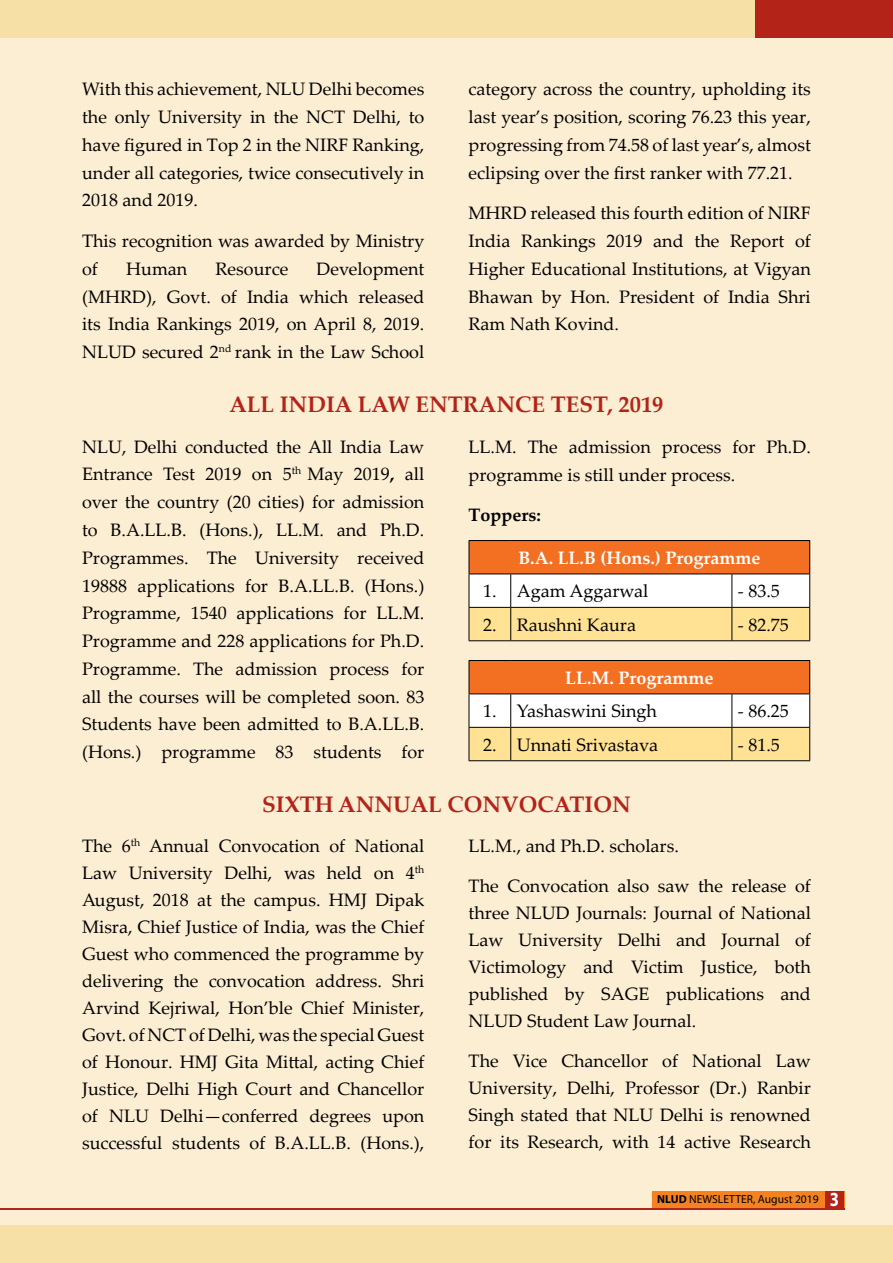
<style>
.page{position:relative;width:893px;height:1263px;background:#fceed3}
.page>*{position:absolute;margin:0;border:0;box-sizing:border-box;transform-origin:0 0}
.t1{font:700 22.5px "Palatino Linotype";color:#b32317}
.t2{font:18px/27.8px "Palatino Linotype";color:#000;text-align:justify}
.t3{font:700 18px "Palatino Linotype";color:#fff}
.t4{font:700 18px "Palatino Linotype";color:#000}
.t5{font:11.55px "Myriad Pro";color:#000}
.s1{font-weight:700}
.s2{font-weight:700;font-size:20.1px;color:#fff}
</style>
<div class="page">
<div style="left:652px;top:1191px;width:192px;height:18px;background:#f58220"></div>
<div style="left:0;top:0;width:893px;height:38px;background:#f7e0a5"></div>
<div style="left:0;top:1225px;width:893px;height:38px;background:#f7e0a5"></div>
<div style="left:755px;top:0;width:138px;height:38px;background:#b32317"></div>
<hr style="left:0;top:1208px;width:844px;height:1px;background:#b32317">
<div style="left:826px;top:1191px;width:18px;height:18px;background:#b32317"></div>
<div style="left:469px;top:540px;width:341px;height:34px;background:#f36f21"></div>
<svg style="left:470px;top:575px;width:339px;height:65px;background:#fdefc8"></svg>
<hr style="left:469px;top:540px;width:42px;height:1px;background:#000">
<hr style="left:469px;top:541px;width:1px;height:33px;background:#000">
<hr style="left:511px;top:540px;width:221px;height:1px;background:#000">
<hr style="left:732px;top:540px;width:78px;height:1px;background:#000">
<hr style="left:809px;top:541px;width:1px;height:33px;background:#000">
<hr style="left:469px;top:574px;width:42px;height:1px;background:#000">
<hr style="left:469px;top:574px;width:1px;height:33px;background:#000">
<hr style="left:511px;top:574px;width:221px;height:1px;background:#000">
<hr style="left:510px;top:574px;width:1px;height:33px;background:#000">
<hr style="left:732px;top:574px;width:78px;height:1px;background:#000">
<hr style="left:731px;top:574px;width:1px;height:33px;background:#000">
<hr style="left:809px;top:574px;width:1px;height:33px;background:#000">
<hr style="left:469px;top:607px;width:42px;height:1px;background:#000">
<hr style="left:469px;top:608px;width:1px;height:32px;background:#000">
<hr style="left:511px;top:607px;width:221px;height:1px;background:#000">
<hr style="left:510px;top:608px;width:1px;height:32px;background:#000">
<hr style="left:732px;top:607px;width:78px;height:1px;background:#000">
<hr style="left:731px;top:608px;width:1px;height:32px;background:#000">
<hr style="left:809px;top:608px;width:1px;height:32px;background:#000">
<hr style="left:469px;top:640px;width:42px;height:1px;background:#000">
<hr style="left:511px;top:640px;width:221px;height:1px;background:#000">
<hr style="left:732px;top:640px;width:78px;height:1px;background:#000">
<div style="left:469px;top:660px;width:341px;height:34px;background:#f36f21"></div>
<svg style="left:470px;top:694px;width:339px;height:66px;background:#fcedc7"></svg>
<hr style="left:469px;top:660px;width:42px;height:1px;background:#000">
<hr style="left:469px;top:661px;width:1px;height:32px;background:#000">
<hr style="left:511px;top:660px;width:221px;height:1px;background:#000">
<hr style="left:732px;top:660px;width:78px;height:1px;background:#000">
<hr style="left:809px;top:661px;width:1px;height:32px;background:#000">
<hr style="left:469px;top:693px;width:42px;height:1px;background:#000">
<hr style="left:469px;top:694px;width:1px;height:33px;background:#000">
<hr style="left:511px;top:693px;width:221px;height:1px;background:#000">
<hr style="left:510px;top:694px;width:1px;height:33px;background:#000">
<hr style="left:732px;top:693px;width:78px;height:1px;background:#000">
<hr style="left:731px;top:694px;width:1px;height:33px;background:#000">
<hr style="left:809px;top:694px;width:1px;height:33px;background:#000">
<hr style="left:469px;top:727px;width:42px;height:1px;background:#000">
<hr style="left:469px;top:728px;width:1px;height:32px;background:#000">
<hr style="left:511px;top:727px;width:221px;height:1px;background:#000">
<hr style="left:510px;top:728px;width:1px;height:32px;background:#000">
<hr style="left:732px;top:727px;width:78px;height:1px;background:#000">
<hr style="left:731px;top:728px;width:1px;height:32px;background:#000">
<hr style="left:809px;top:728px;width:1px;height:32px;background:#000">
<hr style="left:469px;top:760px;width:42px;height:1px;background:#000">
<hr style="left:511px;top:760px;width:221px;height:1px;background:#000">
<hr style="left:732px;top:760px;width:78px;height:1px;background:#000">
<p class="t2" style="left:82px;top:75px;width:344px">With this achievement, NLU Delhi becomes the only University in the NCT Delhi, to have figured in Top 2 in the NIRF Ranking, under all categories, twice consecutively in 2018 and 2019.</p>
<p class="t2" style="left:82px;top:226px;width:344px">This recognition was awarded by Ministry of</p>
<p class="t2" style="left:82px;top:254px;width:344px;text-indent:234px">Development (MHRD), Govt. of India which released its India Rankings 2019, on April 8, 2019.<br>NLUD secured 2<sup>nd</sup> rank in the Law School</p>
<p class="t2" style="left:126px;top:254px;width:63px">Human</p>
<p class="t2" style="left:216px;top:254px;width:74px">Resource</p>
<p class="t2" style="left:469px;top:75px;width:344px">category across the country, upholding its last year’s position, scoring 76.23 this year, progressing from 74.58 of last year’s, almost eclipsing over the first ranker with 77.21.</p>
<p class="t2" style="left:469px;top:199px;width:344px">MHRD released this fourth edition of NIRF India Rankings 2019 and the Report of Higher Educational Institutions, at Vigyan Bhawan by Hon. President of India Shri Ram Nath Kovind.</p>
<p class="t1" style="left:229px;top:388px;width:436px">ALL INDIA LAW ENTRANCE TEST, 2019</p>
<p class="t2" style="left:82px;top:432px;width:344px">NLU, Delhi conducted the All India Law Entrance Test 2019 on 5<sup>th</sup> May 2019<span class="s1">,</span> all over the country (20 cities) for admission to B.A.LL.B. (Hons.), LL.M. and Ph.D.<br>Programmes. The University received 19888 applications for B.A.LL.B. (Hons.)<br>Programme, 1540 applications for LL.M.<br>Programme and 228 applications for Ph.D.<br>Programme. The admission process for all the courses will be completed soon. 83<br>Students have been admitted to B.A.LL.B. (Hons.) programme 83 students for</p>
<p class="t2" style="left:469px;top:432px;width:344px">LL.M. The admission process for Ph.D. programme is still under process.</p>
<p class="t4" style="left:469px;top:502px;width:74px">Toppers:</p>
<p class="t3" style="left:518px;top:545px;width:244px">B.A. LL.B (Hons.) Programme</p>
<p class="t2" style="left:483px;top:576px;width:167px">1. Agam Aggarwal</p>
<p class="t2" style="left:738px;top:576px;width:43px">- 83.5</p>
<p class="t2" style="left:483px;top:610px;width:154px">2. Raushni Kaura</p>
<p class="t2" style="left:738px;top:610px;width:52px">- 82.75</p>
<p class="t3" style="left:565px;top:665px;width:150px">LL.M. Programme</p>
<p class="t2" style="left:483px;top:696px;width:175px">1. Yashaswini Singh</p>
<p class="t2" style="left:738px;top:696px;width:52px">- 86.25</p>
<p class="t2" style="left:483px;top:730px;width:176px">2. Unnati Srivastava</p>
<p class="t2" style="left:738px;top:730px;width:43px">- 81.5</p>
<p class="t1" style="left:262px;top:788px;width:370px">SIXTH ANNUAL CONVOCATION</p>
<p class="t2" style="left:82px;top:832px;width:344px;line-height:27px">The 6<sup>th</sup> Annual Convocation of National Law University Delhi, was held on 4<sup>th </sup>August, 2018 at the campus. HMJ Dipak Misra, Chief Justice of India, was the Chief Guest who commenced the programme by delivering the convocation address. Shri Arvind Kejriwal, Hon’ble Chief Minister, Govt. of NCT of Delhi, was the special Guest of Honour. HMJ Gita Mittal, acting Chief Justice, Delhi High Court and Chancellor of NLU Delhi—conferred degrees upon successful students of B.A.LL.B. (Hons.),</p>
<p class="t2" style="left:469px;top:831px;width:212px">LL.M., and Ph.D. scholars.</p>
<p class="t2" style="left:469px;top:872px;width:344px;line-height:27px">The Convocation also saw the release of three NLUD Journals: Journal of National Law University Delhi and Journal of Victimology and Victim Justice, both published by SAGE publications and NLUD Student Law Journal.</p>
<p class="t2" style="left:469px;top:1046px;width:344px;line-height:27px">The Vice Chancellor of National Law University, Delhi, Professor (Dr.) Ranbir Singh stated that NLU Delhi is renowned for its Research, with 14 active Research</p>
<p class="t5" style="left:657px;top:1192px;width:183px"><span class="s1">NLUD</span> NEWSLETTER, August 2019 <span class="s2">3</span></p>
</div>
